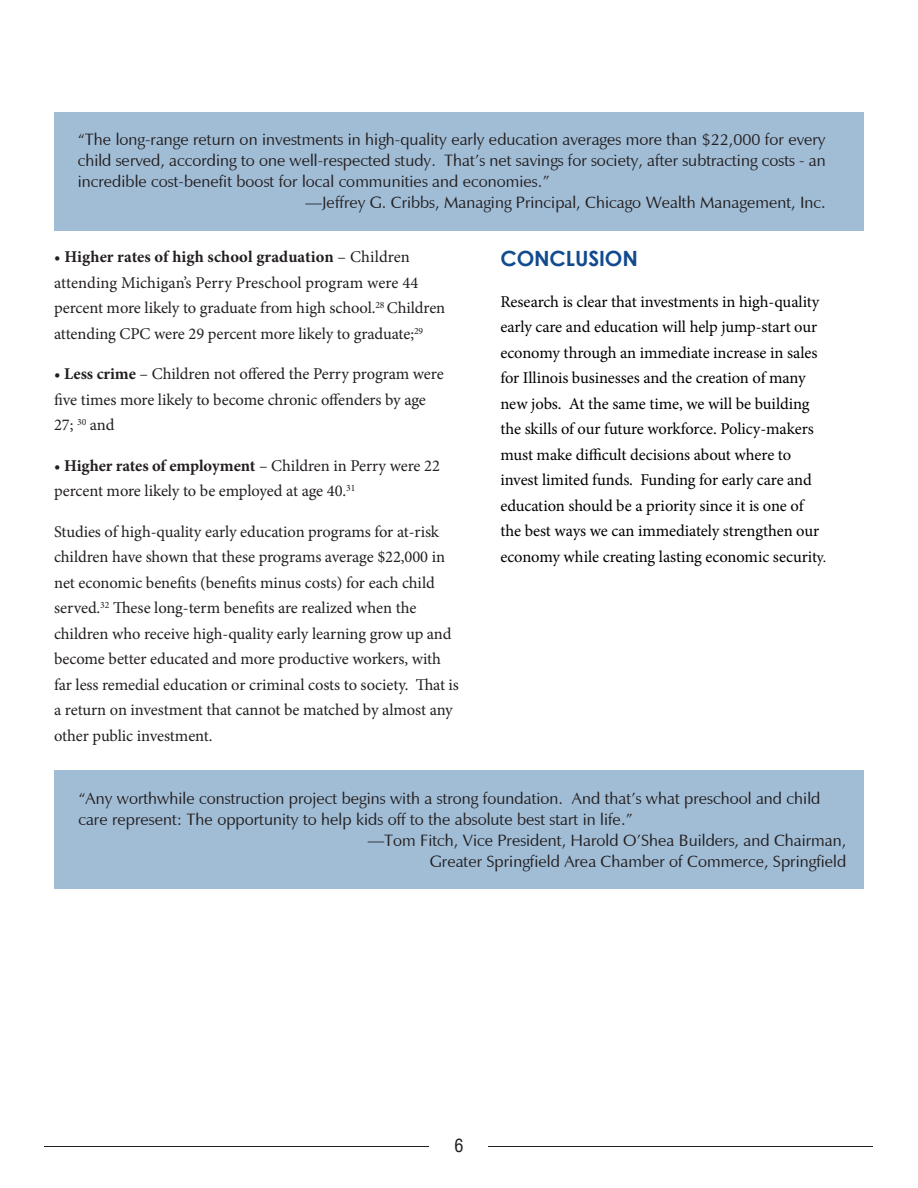
<style>
.page{position:relative;width:918px;height:1188px;background:#fff}
.page>*{position:absolute;margin:0;border:0;box-sizing:border-box;transform-origin:0 0}
.t1{font:700 21px "Century Gothic";letter-spacing:-.005em;color:#114b8e}
.t2{font:condensed 18px "Helvetica";color:#231f20}
.t3{font:16.5px/25.5px "Minion Pro";letter-spacing:-.005em;color:#231f20}
.t4{font:16.5px/21px "Eterna Regular SWFTE";color:#231f20;text-align:justify}
.t5{font:16.5px/25.5px "Minion Pro";letter-spacing:-.005em;color:#000}
.s1{font-weight:700}
.s2{font-size:15px}
</style>
<div class="page">
<hr style="left:488px;top:1146px;width:385px;height:1px;background:#231f20">
<hr style="left:45px;top:1146px;width:385px;height:1px;background:#231f20">
<div style="left:54px;top:112px;width:810px;height:118px;background:#a1bdd6"></div>
<div style="left:54px;top:771px;width:810px;height:118px;background:#a1bdd6"></div>
<p class="t4" style="left:78px;top:129px;width:750px">“The long-range return on investments in high-quality early education averages more than $22,000 for every child served, according to one well-respected study. That’s net savings for society, after subtracting costs - an incredible cost-benefit boost for local communities and economies.”</p>
<p class="t4" style="left:306px;top:192px;width:522px">—Jeffrey G. Cribbs, Managing Principal, Chicago Wealth Management, Inc.</p>
<p class="t3" style="left:54px;top:245px;width:393px">• <span class="s1">Higher rates of high school graduation</span> – Children attending Michigan’s Perry Preschool program were 44 percent more likely to graduate from high school.<sup>28</sup> Children attending CPC were 29 percent more likely to graduate;<sup>29</sup></p>
<p class="t3" style="left:54px;top:362px;width:391px">• <span class="s1">Less crime</span> – Children not offered the Perry program were five times more likely to become chronic offenders by age<br>27; <sup>30</sup> and</p>
<p class="t3" style="left:54px;top:453px;width:387px">• <span class="s1">Higher rates of employment</span> – Children in Perry were 22 percent more likely to be employed at age 40.<sup>31</sup></p>
<p class="t3" style="left:54px;top:519px;width:406px">Studies of high-quality early education programs for at-risk children have shown that these programs average $22,000 in net economic benefits (benefits minus costs) for each child served.<sup>32</sup> These long-term benefits are realized when the children who receive high-quality early learning grow up and become better educated and more productive workers, with far less remedial education or criminal costs to society. That is a return on investment that cannot be matched by almost any other public investment.</p>
<p class="t1" style="left:500px;top:245px;width:139px">CONCLUSION</p>
<p class="t5" style="left:500px;top:289px;width:327px">Research is clear that investments in high-quality early care and education will help jump-start our economy through an immediate increase in sales for Illinois businesses and the creation of many new jobs. At the same time, we will be building the skills of our future workforce. Policy-makers must make difficult decisions about where to invest limited funds. Funding for early care and education should be a priority since it is one of the best ways we can immediately strengthen our economy while creating lasting economic securit<span class="s2">y.</span></p>
<p class="t4" style="left:78px;top:787px;width:744px">“Any worthwhile construction project begins with a strong foundation. And that’s what preschool and child care represent: The opportunity to help kids off to the absolute best start in life.”</p>
<p class="t4" style="left:368px;top:829px;width:480px">—Tom Fitch, Vice President, Harold O’Shea Builders, and Chairman,</p>
<p class="t4" style="left:430px;top:850px;width:418px">Greater Springfield Area Chamber of Commerce, Springfield</p>
<p class="t2" style="left:454px;top:1134px;width:10px">6</p>
</div>
